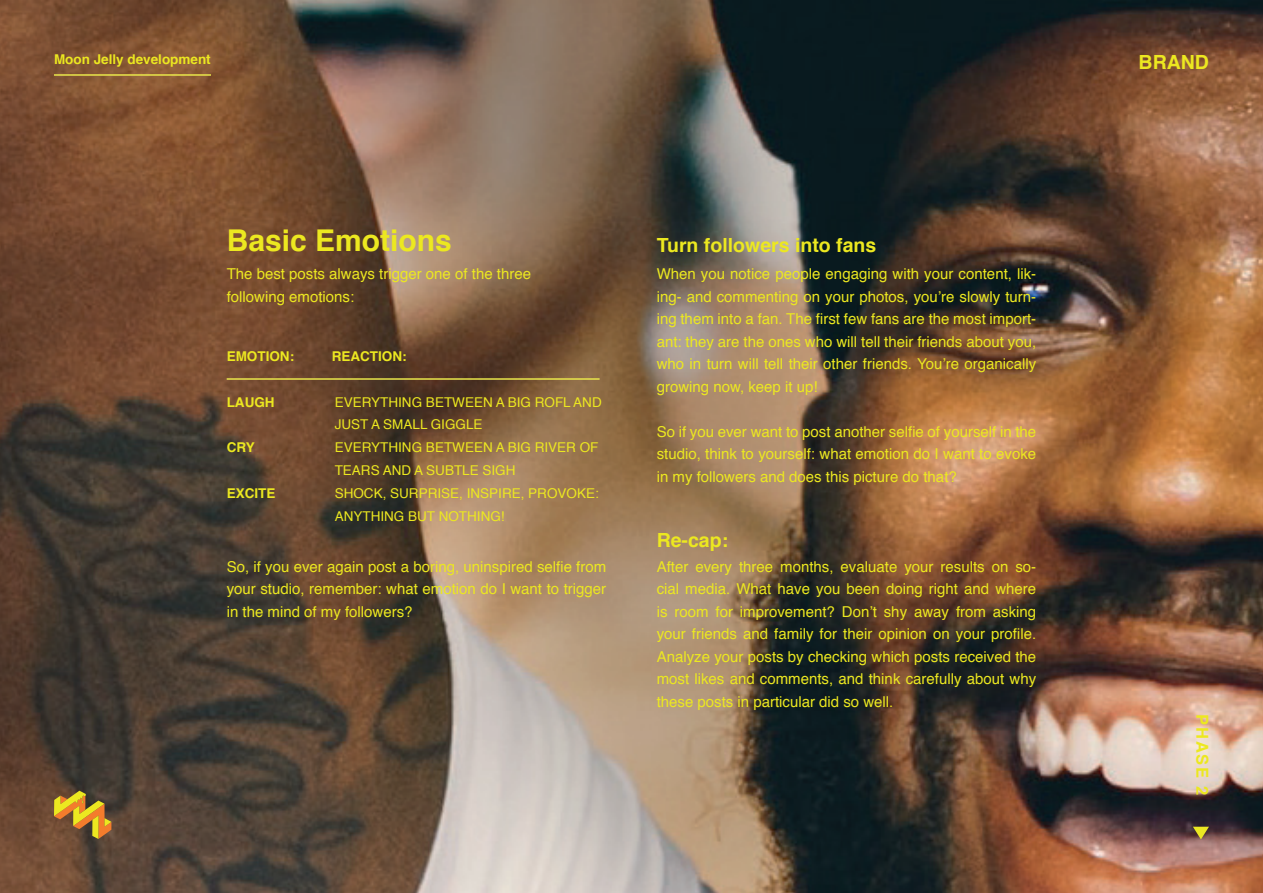
<style>
.page{position:relative;width:1263px;height:893px;background:#fff}
.page>*{position:absolute;margin:0;border:0;box-sizing:border-box;transform-origin:0 0}
.t1{font:700 30px "Helvetica";color:#ece820}
.t2{font:700 19.5px "Helvetica";color:#ece820}
.t3{font:700 16.5px "Helvetica";letter-spacing:.1em;color:#ece820}
.t4{font:15px/22.5px "Helvetica";color:#ece820;text-align:justify}
.t5{font:13.5px/22.8px "Helvetica";color:#ece820}
.t6{font:700 13.5px "Helvetica";color:#ece820}
</style>
<div class="page">
<img style="left:0;top:0;width:1263px;height:893px">
<hr style="left:54px;top:74px;width:157px;height:2px;background:#eae84b">
<svg style="left:1193px;top:827px;width:16px;height:12px"></svg>
<hr style="left:227px;top:378px;width:373px;height:2px;background:#eae84b">
<svg style="left:54px;top:791px;width:57px;height:48px;background:#a37a2d"></svg>
<p class="t6" style="left:54px;top:48px;width:158px">Moon Jelly development</p>
<h1 class="t1" style="left:227px;top:216px;width:227px">Basic Emotions</h1>
<h2 class="t2" style="left:657px;top:230px;width:221px">Turn followers into fans</h2>
<p class="t4" style="left:227px;top:263px;width:306px">The best posts always trigger one of the three following emotions:</p>
<p class="t6" style="left:227px;top:345px;width:69px">EMOTION:</p>
<p class="t6" style="left:332px;top:345px;width:76px">REACTION:</p>
<p class="t6" style="left:227px;top:391px;width:49px">LAUGH</p>
<p class="t5" style="left:335px;top:391px;width:269px">EVERYTHING BETWEEN A BIG ROFL AND<br>JUST A SMALL GIGGLE</p>
<p class="t6" style="left:227px;top:437px;width:30px">CRY</p>
<p class="t5" style="left:335px;top:437px;width:265px">EVERYTHING BETWEEN A BIG RIVER OF<br>TEARS AND A SUBTLE SIGH</p>
<p class="t6" style="left:227px;top:482px;width:50px">EXCITE</p>
<p class="t5" style="left:335px;top:482px;width:266px">SHOCK, SURPRISE, INSPIRE, PROVOKE:<br>ANYTHING BUT NOTHING!</p>
<p class="t4" style="left:227px;top:555px;width:381px">So, if you ever again post a boring, uninspired selfie from your studio, remember: what emotion do I want to trigger in the mind of my followers?</p>
<p class="t4" style="left:657px;top:263px;width:381px">When you notice people engaging with your content, lik&shy;ing- and commenting on your photos, you’re slowly turn&shy;ing them into a fan. The first few fans are the most import&shy;ant: they are the ones who will tell their friends about you, who in turn will tell their other friends. You’re organically growing now, keep it up!</p>
<p class="t4" style="left:657px;top:420px;width:381px">So if you ever want to post another selfie of yourself in the studio, think to yourself: what emotion do I want to evoke in my followers and does this picture do that?</p>
<h2 class="t2" style="left:657px;top:524px;width:73px">Re-cap:</h2>
<p class="t4" style="left:657px;top:555px;width:381px">After every three months, evaluate your results on so&shy;cial media. What have you been doing right and where is room for improvement? Don’t shy away from asking your friends and family for their opinion on your profile.<br>Analyze your posts by checking which posts received the most likes and comments, and think carefully about why these posts in particular did so well.</p>
<h2 class="t2" style="left:1138px;top:46px;width:72px">BRAND</h2>
<p class="t3" style="left:1216px;top:714px;width:82px;rotate:90deg">PHASE 2</p>
</div>
